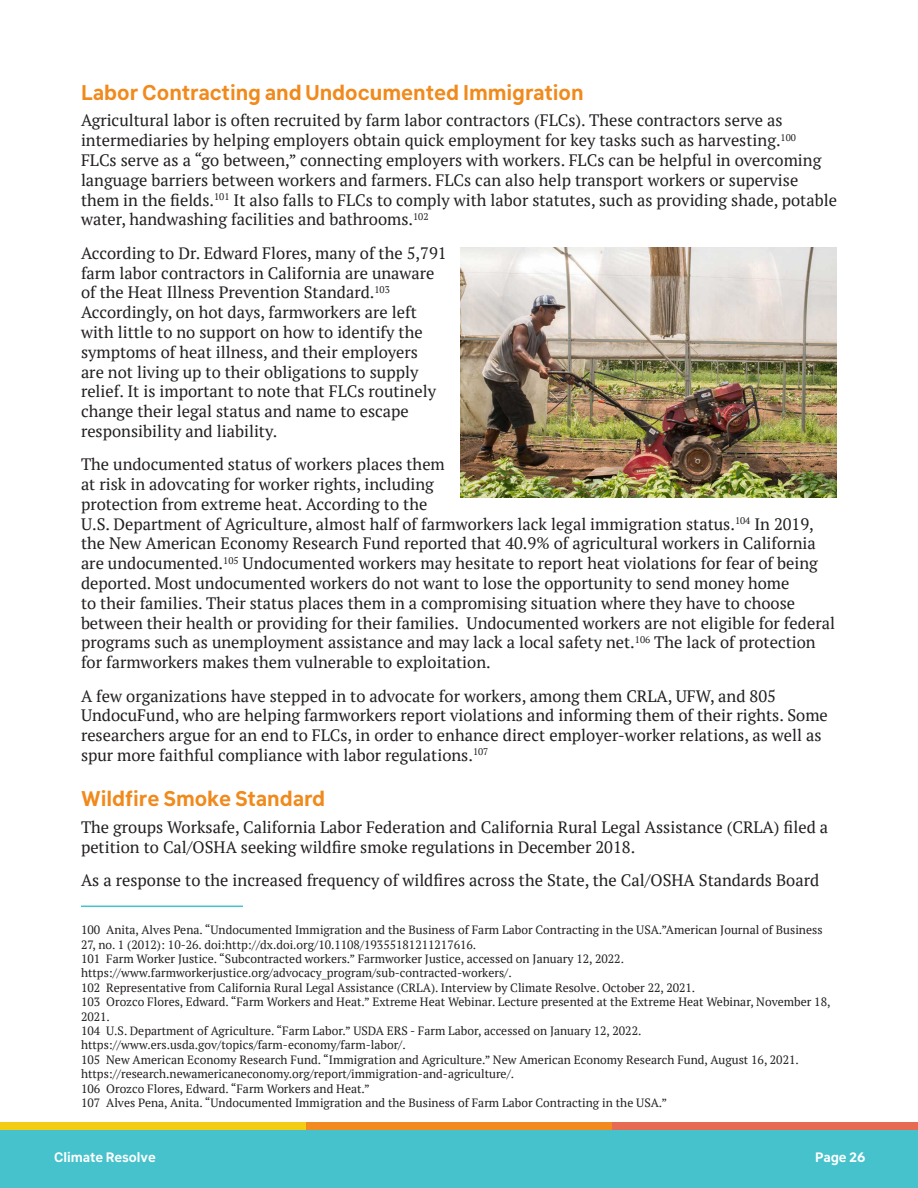
<style>
.page{position:relative;width:918px;height:1188px;background:#fff}
.page>*{position:absolute;margin:0;border:0;box-sizing:border-box;transform-origin:0 0}
.Sub_2_Header{font:700 21px "Klima";color:#f18a1c}
.t1{font:16.5px/19.8px "PT Serif";color:#231f20}
.t2{font:700 13.5px "Klima";color:#fff}
.Footnote{font:12px/14.4px "PT Serif";color:#231f20}
</style>
<div class="page">
<div style="left:0;top:1125px;width:918px;height:63px;background:#45c2cb"></div>
<div style="left:0;top:1122px;width:306px;height:7px;background:#f2cd13"></div>
<div style="left:306px;top:1122px;width:306px;height:7px;background:#f28a20"></div>
<div style="left:612px;top:1122px;width:306px;height:7px;background:#e76a53"></div>
<hr style="left:81px;top:906px;width:162px;height:1px;background:#45c2cb">
<img style="left:461px;top:247px;width:376px;height:250px">
<p class="Sub_2_Header" style="left:81px;top:74px;width:504px">Labor Contracting and Undocumented Immigration</p>
<p class="t1" style="left:81px;top:111px;width:758px">Agricultural labor is often recruited by farm labor contractors (FLCs). These contractors serve as intermediaries by helping employers obtain quick employment for key tasks such as harvesting.<sup>100<br></sup>FLCs serve as a “go between,” connecting employers with workers. FLCs can be helpful in overcoming language barriers between workers and farmers. FLCs can also help transport workers or supervise them in the fields.<sup>101</sup> It also falls to FLCs to comply with labor statutes, such as providing shade, potable water, handwashing facilities and bathrooms.<sup>102</sup></p>
<p class="t1" style="left:81px;top:243px;width:367px">According to Dr. Edward Flores, many of the 5,791 farm labor contractors in California are unaware of the Heat Illness Prevention Standard.<sup>103<br></sup>Accordingly, on hot days, farmworkers are left with little to no support on how to identify the symptoms of heat illness, and their employers<br>are not living up to their obligations to supply relief. It is important to note that FLCs routinely change their legal status and name to escape responsibility and liability.</p>
<p class="t1" style="left:81px;top:454px;width:755px">The undocumented status of workers places them<br>at risk in adovcating for worker rights, including<br>protection from extreme heat. According to the<br>U.S. Department of Agriculture, almost half of farmworkers lack legal immigration status.<sup>104</sup> In 2019, the New American Economy Research Fund reported that 40.9% of agricultural workers in California are undocumented.<sup>105</sup> Undocumented workers may hesitate to report heat violations for fear of being deported. Most undocumented workers do not want to lose the opportunity to send money home<br>to their families. Their status places them in a compromising situation where they have to choose between their health or providing for their families. Undocumented workers are not eligible for federal programs such as unemployment assistance and may lack a local safety net.<sup>106</sup> The lack of protection for farmworkers makes them vulnerable to exploitation.</p>
<p class="t1" style="left:81px;top:686px;width:748px">A few organizations have stepped in to advocate for workers, among them CRLA, UFW, and 805<br>UndocuFund, who are helping farmworkers report violations and informing them of their rights. Some researchers argue for an end to FLCs, in order to enhance direct employer-worker relations, as well as spur more faithful compliance with labor regulations.<sup>107</sup></p>
<p class="Sub_2_Header" style="left:81px;top:781px;width:246px">Wildfire Smoke Standard</p>
<p class="t1" style="left:81px;top:817px;width:749px">The groups Worksafe, California Labor Federation and California Rural Legal Assistance (CRLA) filed a petition to Cal/OSHA seeking wildfire smoke regulations in December 2018.</p>
<p class="t1" style="left:81px;top:870px;width:740px">As a response to the increased frequency of wildfires across the State, the Cal/OSHA Standards Board</p>
<p class="Footnote" style="left:81px;top:923px;width:743px">100 Anita, Alves Pena. “Undocumented Immigration and the Business of Farm Labor Contracting in the USA.”American Journal of Business<br>27, no. 1 (2012): 10-26. doi:http://dx.doi.org/10.1108/19355181211217616.</p>
<p class="Footnote" style="left:81px;top:951px;width:545px">101 Farm Worker Justice. “Subcontracted workers.” Farmworker Justice, accessed on January 12, 2022.</p>
<p class="Footnote" style="left:81px;top:966px;width:432px">https://www.farmworkerjustice.org/advocacy_program/sub-contracted-workers/.</p>
<p class="Footnote" style="left:81px;top:980px;width:616px">102 Representative from California Rural Legal Assistance (CRLA). Interview by Climate Resolve. October 22, 2021.</p>
<p class="Footnote" style="left:81px;top:995px;width:751px">103 Orozco Flores, Edward. “Farm Workers and Heat.” Extreme Heat Webinar. Lecture presented at the Extreme Heat Webinar, November 18,<br>2021.</p>
<p class="Footnote" style="left:81px;top:1023px;width:562px">104 U.S. Department of Agriculture. “Farm Labor.” USDA ERS - Farm Labor, accessed on January 12, 2022. https://www.ers.usda.gov/topics/farm-economy/farm-labor/.</p>
<p class="Footnote" style="left:81px;top:1052px;width:719px">105 New American Economy Research Fund. “Immigration and Agriculture.” New American Economy Research Fund, August 16, 2021. https://research.newamericaneconomy.org/report/immigration-and-agriculture/.</p>
<p class="Footnote" style="left:81px;top:1081px;width:290px">106 Orozco Flores, Edward. “Farm Workers and Heat.”</p>
<p class="Footnote" style="left:81px;top:1095px;width:588px">107 Alves Pena, Anita. “Undocumented Immigration and the Business of Farm Labor Contracting in the USA.”</p>
<p class="t2" style="left:54px;top:1146px;width:103px">Climate Resolve</p>
<p class="t2" style="left:815px;top:1146px;width:52px">Page 26</p>
</div>
